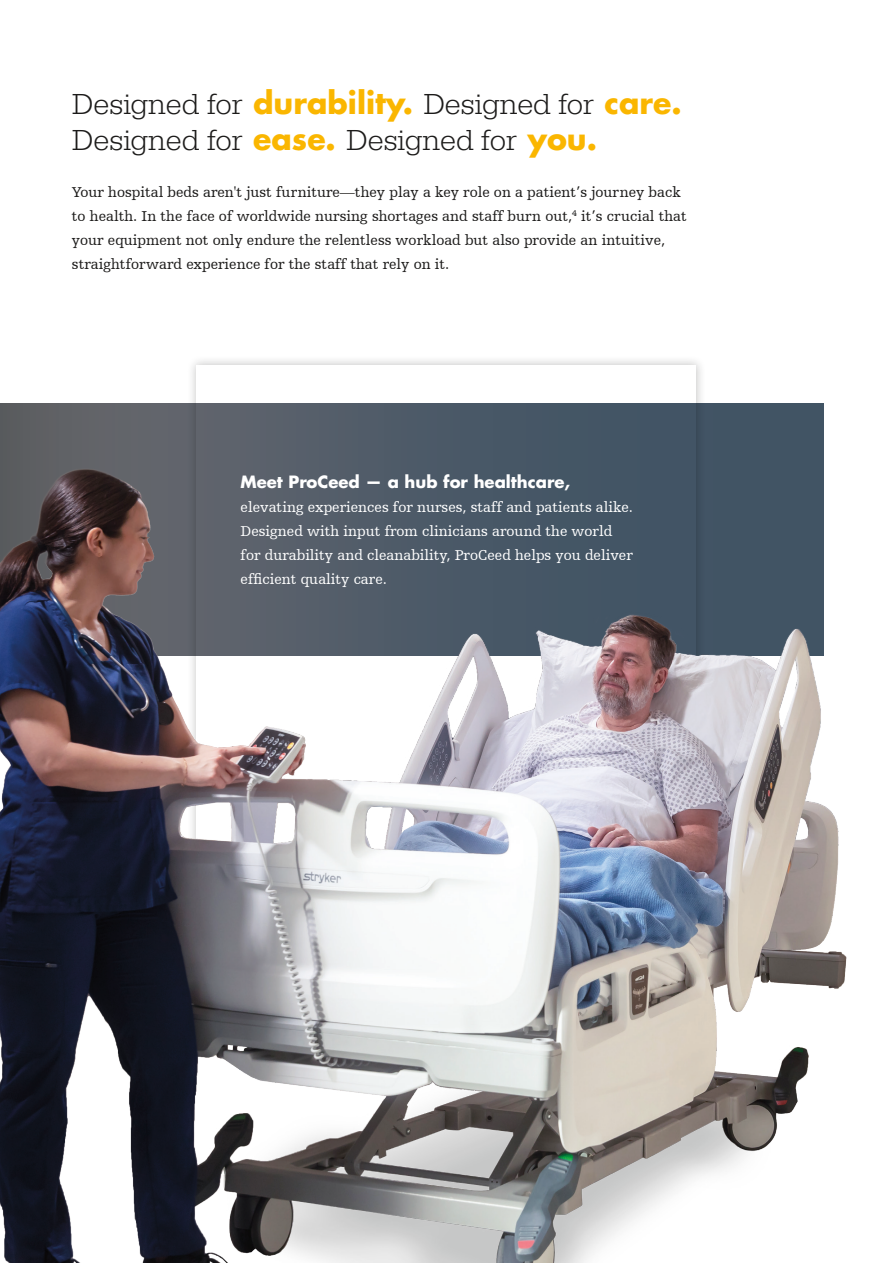
<style>
.page{position:relative;width:893px;height:1263px;background:#fff}
.page>*{position:absolute;margin:0;border:0;box-sizing:border-box;transform-origin:0 0}
.t1{font:300 30px/36px "Egyptienne URW";color:#1c1b1a}
.t2{font:700 16.5px "Futura Std";color:#fff}
.t3{font:15px/24px "Humanist Slabserif 712 BT";color:#1c1b1a}
.t4{font:15px/24px "Humanist Slabserif 712 BT";color:#fff}
.s1{font-family:"Futura Std";font-weight:700;color:#fab600}
</style>
<div class="page">
<svg style="left:0;top:403px;width:824px;height:38px;background:#545c65"></svg>
<div style="left:187px;top:355px;width:519px;height:553px;background:#1c1b1a;opacity:.25"></div>
<svg style="left:197px;top:365px;width:499px;height:76px"></svg>
<img style="left:0;top:441px;width:847px;height:822px">
<h1 class="t1" style="left:72px;top:87px;width:611px">Designed for <span class="s1">durability.</span> Designed for <span class="s1">care.<br></span>Designed for <span class="s1">ease.</span> Designed for <span class="s1">you.</span></h1>
<p class="t3" style="left:72px;top:180px;width:616px">Your hospital beds aren't just furniture—they play a key role on a patient’s journey back to health. In the face of worldwide nursing shortages and staff burn out,<sup>4</sup> it’s crucial that your equipment not only endure the relentless workload but also provide an intuitive, straightforward experience for the staff that rely on it.</p>
<p class="t2" style="left:241px;top:471px;width:331px">Meet ProCeed — a hub for healthcare,</p>
<p class="t4" style="left:241px;top:495px;width:394px">elevating experiences for nurses, staff and patients alike.<br>Designed with input from clinicians around the world for durability and cleanability, ProCeed helps you deliver efficient quality care.</p>
</div>
